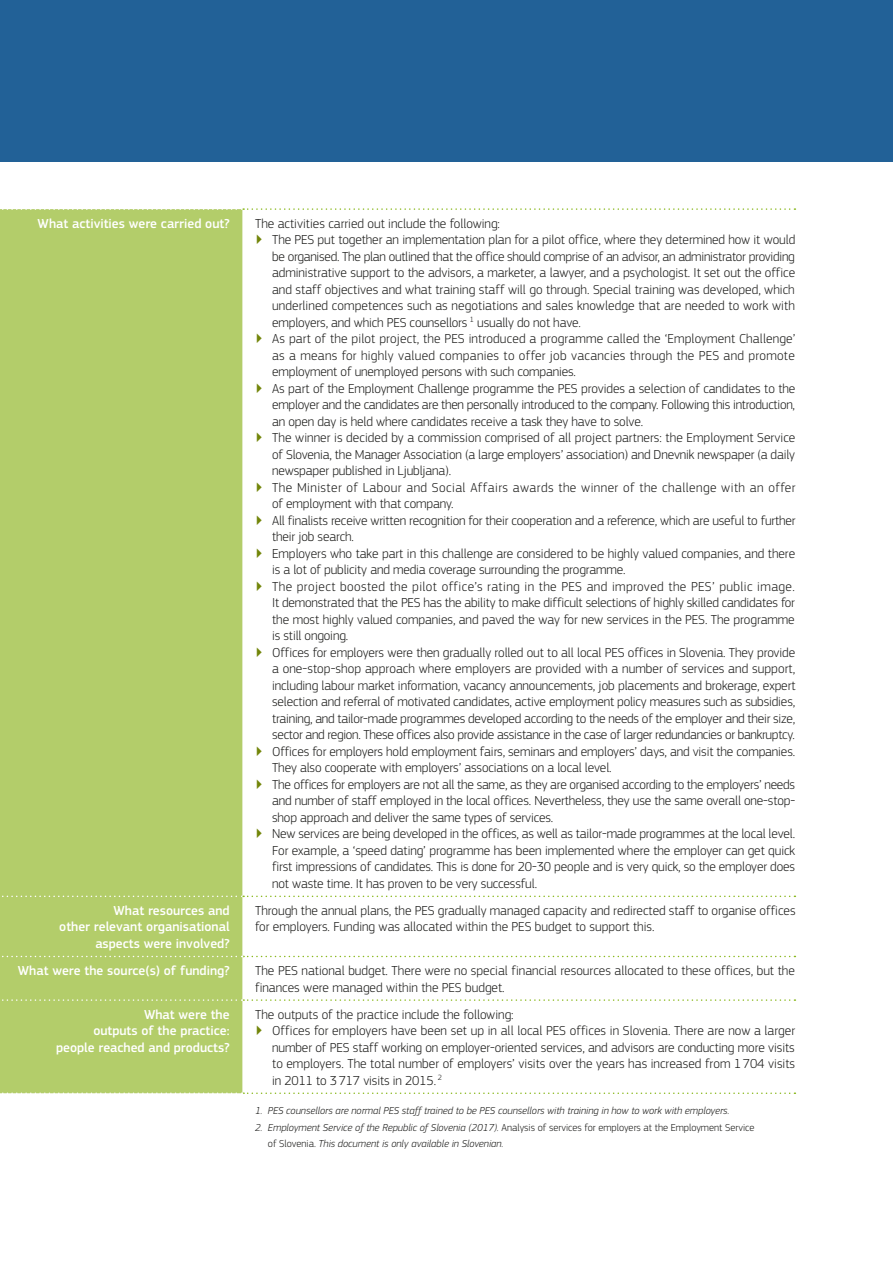
<style>
.page{position:relative;width:893px;height:1263px;background:#fff}
.page>*{position:absolute;margin:0;border:0;box-sizing:border-box;transform-origin:0 0}
.Body{font:300 13.5px/16.5px "EC Square Sans Pro";letter-spacing:-.01em;color:#1d1d1b;text-align:justify}
.Sections{font:500 13.5px/16.5px "EC Square Sans Pro";color:#fff;text-align:right}
.Body-2{font:300 13.5px/16.5px "EC Square Sans Pro";letter-spacing:.03em;color:#1d1d1b}
.Footnote{font:italic 300 10.5px/16.5px "EC Square Sans Pro";color:#1d1d1b}
.s1{color:#728509}
.s2{font-style:normal}
</style>
<div class="page">
<div style="left:0;top:0;width:893px;height:162px;background:#226197"></div>
<div style="left:0;top:210px;width:242px;height:882px;background:#b3cd6a"></div>
<svg style="left:0;top:208px;width:795px;height:2px"></svg>
<svg style="left:0;top:895px;width:795px;height:2px"></svg>
<svg style="left:0;top:956px;width:795px;height:1px"></svg>
<svg style="left:0;top:999px;width:795px;height:2px"></svg>
<svg style="left:0;top:1092px;width:795px;height:2px"></svg>
<p class="Sections" style="left:38px;top:215px;width:193px">What activities were carried out?</p>
<p class="Body" style="left:255px;top:215px;width:246px">The activities carried out include the following:</p>
<p class="Body" style="left:272px;top:231px;width:525px;text-indent:-17px"><span class="s1">▶</span> The PES put together an implementation plan for a pilot office, where they determined how it would be organised. The plan outlined that the office should comprise of an advisor, an administrator providing administrative support to the advisors, a marketer, a lawyer, and a psychologist. It set out the office and staff objectives and what training staff will go through. Special training was developed, which underlined competences such as negotiations and sales knowledge that are needed to work with employers, and which PES counsellors <sup>1</sup> usually do not have.</p>
<p class="Body" style="left:272px;top:330px;width:525px;text-indent:-17px"><span class="s1">▶</span> As part of the pilot project, the PES introduced a programme called the ‘Employment Challenge’ as a means for highly valued companies to offer job vacancies through the PES and promote employment of unemployed persons with such companies.</p>
<p class="Body" style="left:272px;top:380px;width:525px;text-indent:-17px"><span class="s1">▶</span> As part of the Employment Challenge programme the PES provides a selection of candidates to the employer and the candidates are then personally introduced to the company. Following this introduction, an open day is held where candidates receive a task they have to solve.</p>
<p class="Body" style="left:272px;top:429px;width:525px;text-indent:-17px"><span class="s1">▶</span> The winner is decided by a commission comprised of all project partners: the Employment Service of Slovenia, the Manager Association (a large employers’ association) and Dnevnik newspaper (a daily newspaper published in Ljubljana).</p>
<p class="Body-2" style="left:272px;top:479px;width:525px;text-indent:-17px"><span class="s1">▶</span> The Minister of Labour and Social Affairs awards the winner of the challenge with an offer of employment with that company.</p>
<p class="Body" style="left:272px;top:512px;width:525px;text-indent:-17px"><span class="s1">▶</span> All finalists receive written recognition for their cooperation and a reference, which are useful to further their job search.</p>
<p class="Body" style="left:272px;top:545px;width:525px;text-indent:-17px"><span class="s1">▶</span> Employers who take part in this challenge are considered to be highly valued companies, and there is a lot of publicity and media coverage surrounding the programme.</p>
<p class="Body" style="left:272px;top:578px;width:524px;text-indent:-17px"><span class="s1">▶</span> The project boosted the pilot office’s rating in the PES and improved the PES’ public image.<br>It demonstrated that the PES has the ability to make difficult selections of highly skilled candidates for the most highly valued companies, and paved the way for new services in the PES. The programme is still ongoing.</p>
<p class="Body" style="left:272px;top:644px;width:525px;text-indent:-17px"><span class="s1">▶</span> Offices for employers were then gradually rolled out to all local PES offices in Slovenia. They provide a one-stop-shop approach where employers are provided with a number of services and support, including labour market information, vacancy announcements, job placements and brokerage, expert selection and referral of motivated candidates, active employment policy measures such as subsidies, training, and tailor-made programmes developed according to the needs of the employer and their size, sector and region. These offices also provide assistance in the case of larger redundancies or bankruptcy.</p>
<p class="Body" style="left:272px;top:743px;width:525px;text-indent:-17px"><span class="s1">▶</span> Offices for employers hold employment fairs, seminars and employers’ days, and visit the companies.<br>They also cooperate with employers’ associations on a local level.</p>
<p class="Body" style="left:272px;top:776px;width:525px;text-indent:-17px"><span class="s1">▶</span> The offices for employers are not all the same, as they are organised according to the employers’ needs and number of staff employed in the local offices. Nevertheless, they use the same overall one-stop&shy;shop approach and deliver the same types of services.</p>
<p class="Body" style="left:272px;top:825px;width:524px;text-indent:-17px"><span class="s1">▶</span> New services are being developed in the offices, as well as tailor-made programmes at the local level.<br>For example, a ‘speed dating’ programme has been implemented where the employer can get quick first impressions of candidates. This is done for 20-30 people and is very quick, so the employer does not waste time. It has proven to be very successful.</p>
<p class="Sections" style="left:59px;top:902px;width:172px">What resources and<br>other relevant organisational aspects were involved?</p>
<p class="Body" style="left:255px;top:902px;width:542px">Through the annual plans, the PES gradually managed capacity and redirected staff to organise offices for employers. Funding was allocated within the PES budget to support this.</p>
<p class="Sections" style="left:18px;top:963px;width:213px">What were the source(s) of funding?</p>
<p class="Body" style="left:255px;top:962px;width:541px">The PES national budget. There were no special financial resources allocated to these offices, but the finances were managed within the PES budget.</p>
<p class="Sections" style="left:56px;top:1006px;width:175px">What were the<br>outputs of the practice: people reached and products?</p>
<p class="Body" style="left:255px;top:1006px;width:260px">The outputs of the practice include the following:</p>
<p class="Body" style="left:272px;top:1022px;width:525px;text-indent:-17px"><span class="s1">▶</span> Offices for employers have been set up in all local PES offices in Slovenia. There are now a larger number of PES staff working on employer-oriented services, and advisors are conducting more visits to employers. The total number of employers’ visits over the years has increased from 1704 visits in 2011 to 3717 visits in 2015. <sup>2</sup></p>
<p class="Footnote" style="left:255px;top:1102px;width:476px">1. PES counsellors are normal PES staff trained to be PES counsellors with training in how to work with employers.</p>
<p class="Footnote" style="left:268px;top:1119px;width:488px;text-indent:-13px">2. Employment Service of the Republic of Slovenia (2017). <span class="s2">Analysis of services for employers at the Employment Service of Slovenia.</span> This document is only available in Slovenian.</p>
</div>
